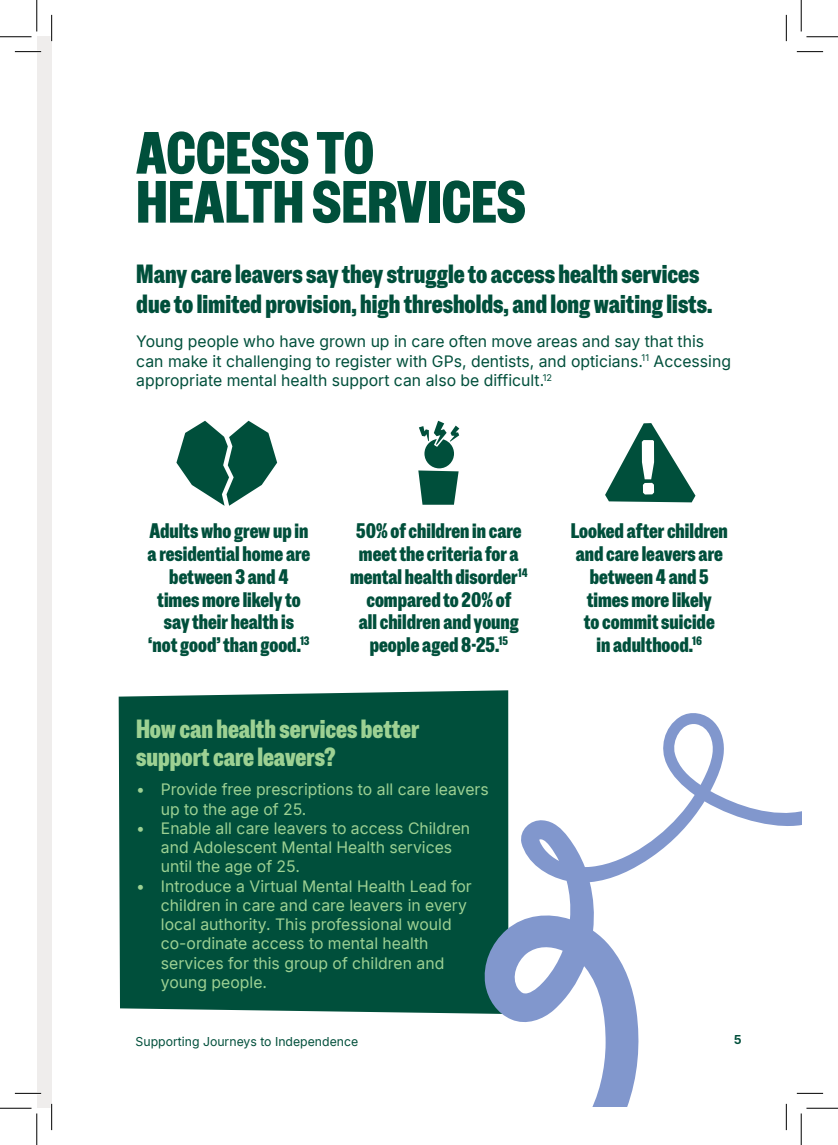
<style>
.page{position:relative;width:838px;height:1145px;background:#fff}
.page>*{position:absolute;margin:0;border:0;box-sizing:border-box;transform-origin:0 0}
.Heading_1_34_34{font:59.5px/49px "Barnardos Speak";color:#004f3b}
.Body_copy_9_13{font:26.25px/29.8px "Barnardos Speak";color:#004f3b}
.Body_copy_9_13-2{font:26.25px/28px "Barnardos Speak";color:#9dd193}
.Body_copy_9_13-3{font:21px/22.8px "Barnardos Speak";color:#004f3b;text-align:center}
.t1{font:15.75px/19.2px "Inter";color:#9dd193}
.Body_copy_9_13-4{font:15.75px/19.2px "Inter";color:#004f3b}
.t2{font:12.25px "Inter";color:#004f3b}
.t3{font:700 12.25px "Inter";color:#004f3b}
</style>
<div class="page">
<div style="left:37px;top:37px;width:15px;height:1071px;background:#efedec"></div>
<div style="left:119px;top:690px;width:363px;height:324px;background:#004f3b"></div>
<svg style="left:605px;top:423px;width:90px;height:79px"></svg>
<svg style="left:418px;top:421px;width:41px;height:84px"></svg>
<svg style="left:176px;top:421px;width:101px;height:85px"></svg>
<svg style="left:482px;top:690px;width:319px;height:416px"></svg>
<hr style="left:15px;top:51px;width:26px;height:2px;background:#fff">
<hr style="left:15px;top:1092px;width:26px;height:2px;background:#fff">
<hr style="left:796px;top:1092px;width:27px;height:2px;background:#fff">
<hr style="left:785px;top:1104px;width:2px;height:26px;background:#fff">
<svg style="left:15px;top:51px;width:26px;height:1px"></svg>
<svg style="left:796px;top:51px;width:27px;height:1px"></svg>
<svg style="left:15px;top:1093px;width:26px;height:1px"></svg>
<svg style="left:796px;top:1093px;width:27px;height:1px"></svg>
<svg style="left:51px;top:15px;width:1px;height:26px"></svg>
<svg style="left:51px;top:1104px;width:1px;height:26px"></svg>
<svg style="left:786px;top:15px;width:1px;height:26px"></svg>
<svg style="left:786px;top:1104px;width:1px;height:26px"></svg>
<hr style="left:0;top:36px;width:32px;height:1px;background:#000">
<hr style="left:806px;top:36px;width:31px;height:1px;background:#000">
<hr style="left:0;top:1108px;width:32px;height:1px;background:#000">
<hr style="left:806px;top:1108px;width:31px;height:1px;background:#000">
<hr style="left:36px;top:0;width:1px;height:31px;background:#000">
<hr style="left:36px;top:1113px;width:1px;height:32px;background:#000">
<hr style="left:800px;top:0;width:1px;height:31px;background:#000">
<hr style="left:800px;top:1113px;width:1px;height:32px;background:#000">
<p class="Heading_1_34_34" style="left:136px;top:124px;width:391px">ACCESS TO<br>HEALTH SERVICES</p>
<p class="Body_copy_9_13" style="left:136px;top:257px;width:577px">Many care leavers say they struggle to access health services due to limited provision, high thresholds, and long waiting lists.</p>
<p class="Body_copy_9_13-4" style="left:136px;top:332px;width:596px">Young people who have grown up in care often move areas and say that this can make it challenging to register with GPs, dentists, and opticians.<sup>11</sup> Accessing appropriate mental health support can also be difficult.<sup>12</sup></p>
<p class="Body_copy_9_13-3" style="left:148px;top:518px;width:164px">Adults who grew up in a residential home are between 3 and 4 times more likely to say their health is ‘not good’ than good.<sup>13</sup></p>
<p class="Body_copy_9_13-3" style="left:350px;top:518px;width:179px">50% of children in care meet the criteria for a mental health disorder<sup>14 </sup>compared to 20% of<br>all children and young people aged 8-25.<sup>15</sup></p>
<p class="Body_copy_9_13-3" style="left:570px;top:518px;width:159px">Looked after children and care leavers are between 4 and 5 times more likely<br>to commit suicide<br>in adulthood.<sup>16</sup></p>
<p class="Body_copy_9_13-2" style="left:136px;top:713px;width:285px">How can health services better support care leavers?</p>
<p class="t1" style="left:161px;top:780px;width:329px;text-indent:-25px">• Provide free prescriptions to all care leavers up to the age of 25.</p>
<p class="t1" style="left:161px;top:818px;width:311px;text-indent:-25px">• Enable all care leavers to access Children and Adolescent Mental Health services until the age of 25.</p>
<p class="t1" style="left:161px;top:876px;width:312px;text-indent:-25px">• Introduce a Virtual Mental Health Lead for children in care and care leavers in every local authority. This professional would co-ordinate access to mental health services for this group of children and young people.</p>
<p class="t2" style="left:135px;top:1032px;width:224px">Supporting Journeys to Independence</p>
<p class="t3" style="left:733px;top:1031px;width:9px">5</p>
</div>
